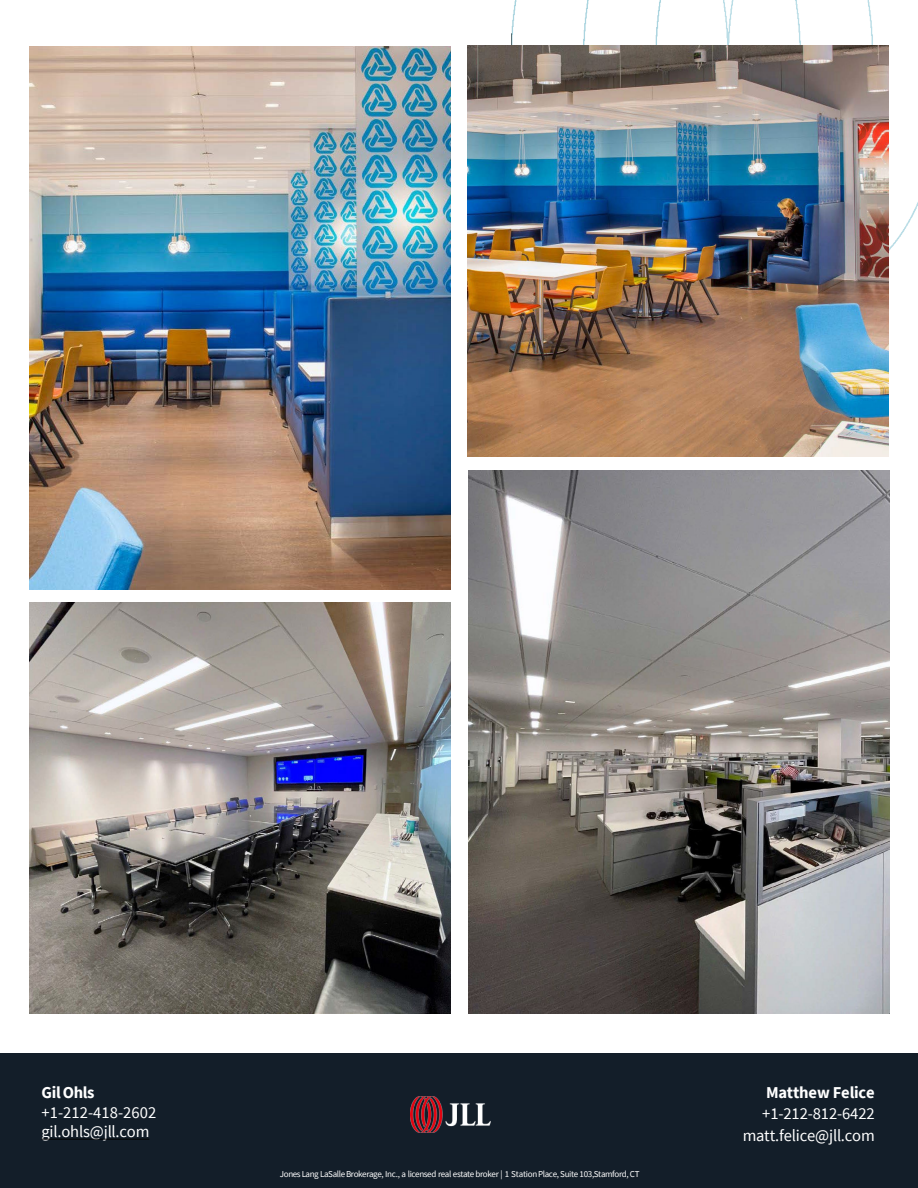
<style>
.page{position:relative;width:918px;height:1188px;background:#fff}
.page>*{position:absolute;margin:0;border:0;box-sizing:border-box;transform-origin:0 0}
.t1{font:16.5px/19.8px "Source Sans Pro";letter-spacing:-.01em;color:#fff}
.t2{font:700 16.5px "Source Sans Pro";letter-spacing:-.015em;color:#fff}
.t3{font:9px "Source Sans Pro";letter-spacing:-.04em;color:#fff}
</style>
<div class="page">
<img style="left:511px;top:0;width:407px;height:251px">
<img style="left:29px;top:46px;width:422px;height:544px">
<img style="left:468px;top:470px;width:422px;height:544px">
<img style="left:467px;top:45px;width:422px;height:412px">
<img style="left:29px;top:602px;width:422px;height:412px">
<div style="left:0;top:1053px;width:918px;height:135px;background:#131e29"></div>
<svg style="left:41px;top:1139px;width:108px;height:1px"></svg>
<img style="left:411px;top:1096px;width:80px;height:36px">
<p class="t2" style="left:41px;top:1081px;width:55px">GilOhls</p>
<p class="t1" style="left:41px;top:1102px;width:116px">+1-212-418-2602 gil.ohls@jll.com</p>
<p class="t3" style="left:280px;top:1168px;width:361px">JonesLang LaSalleBrokerage, Inc., a licensed real estate broker | 1 StationPlace, Suite 103,Stamford, CT</p>
<p class="t2" style="left:766px;top:1081px;width:110px">Matthew Felice</p>
<p class="t1" style="left:762px;top:1104px;width:114px">+1-212-812-6422</p>
<p class="t1" style="left:743px;top:1125px;width:134px">matt.felice@jll.com</p>
</div>
